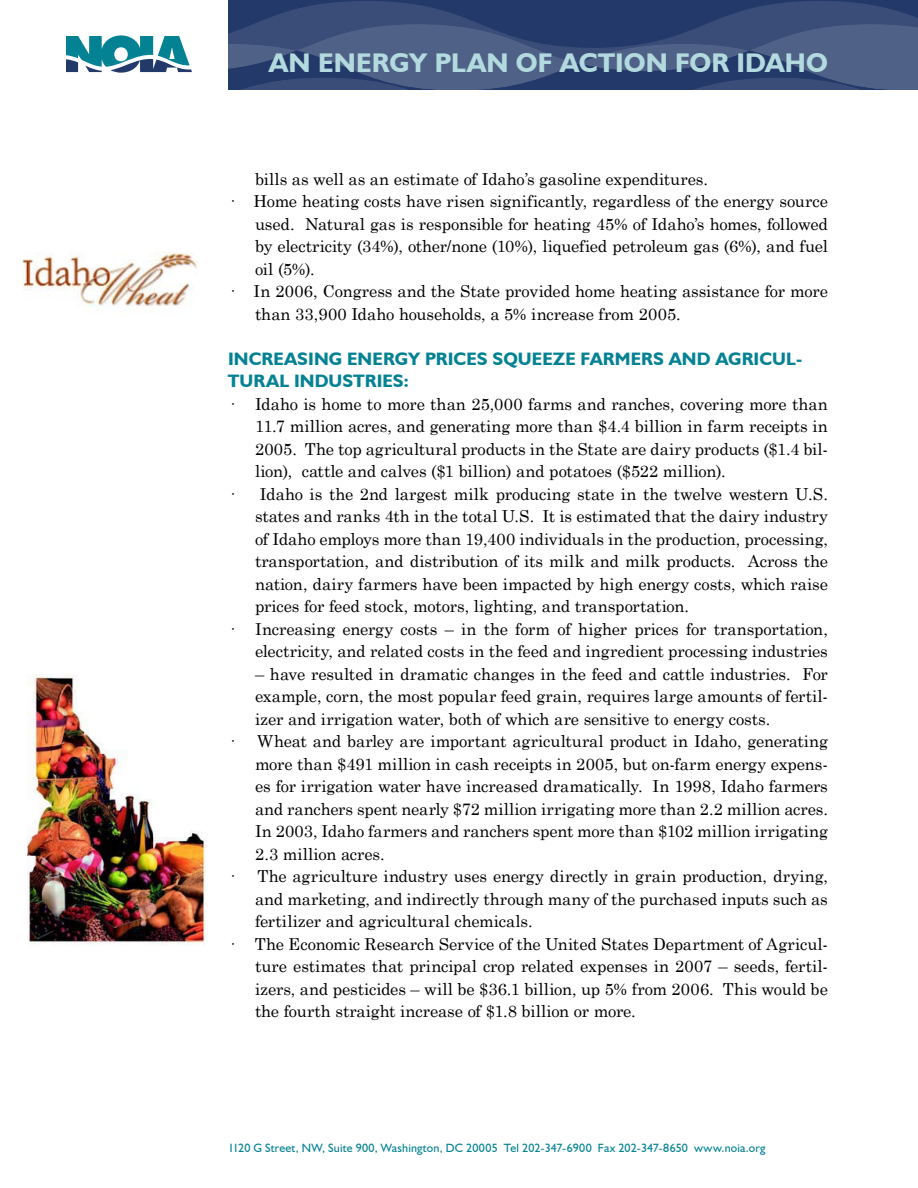
<style>
.page{position:relative;width:918px;height:1188px;background:#fff}
.page>*{position:absolute;margin:0;border:0;box-sizing:border-box;transform-origin:0 0}
.t1{font:700 27px "Humanist 521 BT";letter-spacing:.005em;color:#b3dadf}
.t2{font:700 18px/22.5px "Humanist 521 BT";letter-spacing:.005em;color:#038293}
.t3{font:16.5px "Century Schoolbook";letter-spacing:-.005em;color:#000}
.t4{font:12px "Humanist 521 BT";letter-spacing:.015em;color:#038293}
</style>
<div class="page">
<svg style="left:228px;top:1px;width:690px;height:89px;background:#394d78"></svg>
<svg style="left:67px;top:35px;width:125px;height:38px"></svg>
<img style="left:27px;top:674px;width:180px;height:272px">
<img style="left:23px;top:252px;width:175px;height:58px">
<h1 class="t1" style="left:269px;top:46px;width:561px">AN ENERGY PLAN OF ACTION FOR IDAHO</h1>
<p class="t3" style="left:255px;top:165px;width:455px">bills as well as an estimate of Idaho’s gasoline expenditures.</p>
<p class="t3" style="left:228px;top:187px;width:602px">· Home heating costs have risen significantly, regardless of the energy source</p>
<p class="t3" style="left:255px;top:210px;width:575px">used. Natural gas is responsible for heating 45% of Idaho’s homes, followed</p>
<p class="t3" style="left:255px;top:232px;width:574px">by electricity (34%), other/none (10%), liquefied petroleum gas (6%), and fuel</p>
<p class="t3" style="left:255px;top:255px;width:61px">oil (5%).</p>
<p class="t3" style="left:228px;top:277px;width:601px">· In 2006, Congress and the State provided home heating assistance for more</p>
<p class="t3" style="left:255px;top:300px;width:427px">than 33,900 Idaho households, a 5% increase from 2005.</p>
<p class="t2" style="left:228px;top:347px;width:576px">INC REASING ENERGY PRICES SQUEEZE FARMERS AND AGRICUL-<br>TURAL INDUSTRIES:</p>
<p class="t3" style="left:228px;top:390px;width:601px">· Idaho is home to more than 25,000 farms and ranches, covering more than</p>
<p class="t3" style="left:255px;top:412px;width:574px">11.7 million acres, and generating more than $4.4 billion in farm receipts in</p>
<p class="t3" style="left:255px;top:435px;width:574px">2005. The top agricultural products in the State are dairy products ($1.4 bil-</p>
<p class="t3" style="left:255px;top:457px;width:472px">lion), cattle and calves ($1 billion) and potatoes ($522 million).</p>
<p class="t3" style="left:228px;top:480px;width:601px">· Idaho is the 2nd largest milk producing state in the twelve western U.S.</p>
<p class="t3" style="left:255px;top:502px;width:574px">states and ranks 4th in the total U.S. It is estimated that the dairy industry</p>
<p class="t3" style="left:255px;top:525px;width:575px">of Idaho employs more than 19,400 individuals in the production, processing,</p>
<p class="t3" style="left:255px;top:547px;width:574px">transportation, and distribution of its milk and milk products. Across the</p>
<p class="t3" style="left:255px;top:570px;width:574px">nation, dairy farmers have been impacted by high energy costs, which raise</p>
<p class="t3" style="left:255px;top:592px;width:436px">prices for feed stock, motors, lighting, and transportation.</p>
<p class="t3" style="left:228px;top:615px;width:602px">· Increasing energy costs – in the form of higher prices for transportation,</p>
<p class="t3" style="left:255px;top:637px;width:574px">electricity, and related costs in the feed and ingredient processing industries</p>
<p class="t3" style="left:255px;top:660px;width:574px">– have resulted in dramatic changes in the feed and cattle industries. For</p>
<p class="t3" style="left:255px;top:682px;width:574px">example, corn, the most popular feed grain, requires large amounts of fertil-</p>
<p class="t3" style="left:255px;top:705px;width:517px">izer and irrigation water, both of which are sensitive to energy costs.</p>
<p class="t3" style="left:228px;top:727px;width:602px">· Wheat and barley are important agricultural product in Idaho, generating</p>
<p class="t3" style="left:255px;top:750px;width:574px">more than $491 million in cash receipts in 2005, but on-farm energy expens-</p>
<p class="t3" style="left:255px;top:772px;width:574px">es for irrigation water have increased dramatically. In 1998, Idaho farmers</p>
<p class="t3" style="left:255px;top:795px;width:575px">and ranchers spent nearly $72 million irrigating more than 2.2 million acres.</p>
<p class="t3" style="left:255px;top:817px;width:575px">In 2003, Idaho farmers and ranchers spent more than $102 million irrigating</p>
<p class="t3" style="left:255px;top:840px;width:131px">2.3 million acres.</p>
<p class="t3" style="left:228px;top:862px;width:601px">· The agriculture industry uses energy directly in grain production, drying,</p>
<p class="t3" style="left:255px;top:885px;width:574px">and marketing, and indirectly through many of the purchased inputs such as</p>
<p class="t3" style="left:255px;top:907px;width:279px">fertilizer and agricultural chemicals.</p>
<p class="t3" style="left:228px;top:930px;width:601px">· The Economic Research Service of the United States Department of Agricul-</p>
<p class="t3" style="left:255px;top:952px;width:574px">ture estimates that principal crop related expenses in 2007 – seeds, fertil-</p>
<p class="t3" style="left:255px;top:975px;width:574px">izers, and pesticides – will be $36.1 billion, up 5% from 2006. This would be</p>
<p class="t3" style="left:255px;top:997px;width:382px">the fourth straight increase of $1.8 billion or more.</p>
<p class="t4" style="left:228px;top:1140px;width:539px">1120 G Street, NW, Suite 900, Washington, DC 20005 Tel 202-347-6900 Fax 202-347-8650 www.noia.org</p>
</div>
